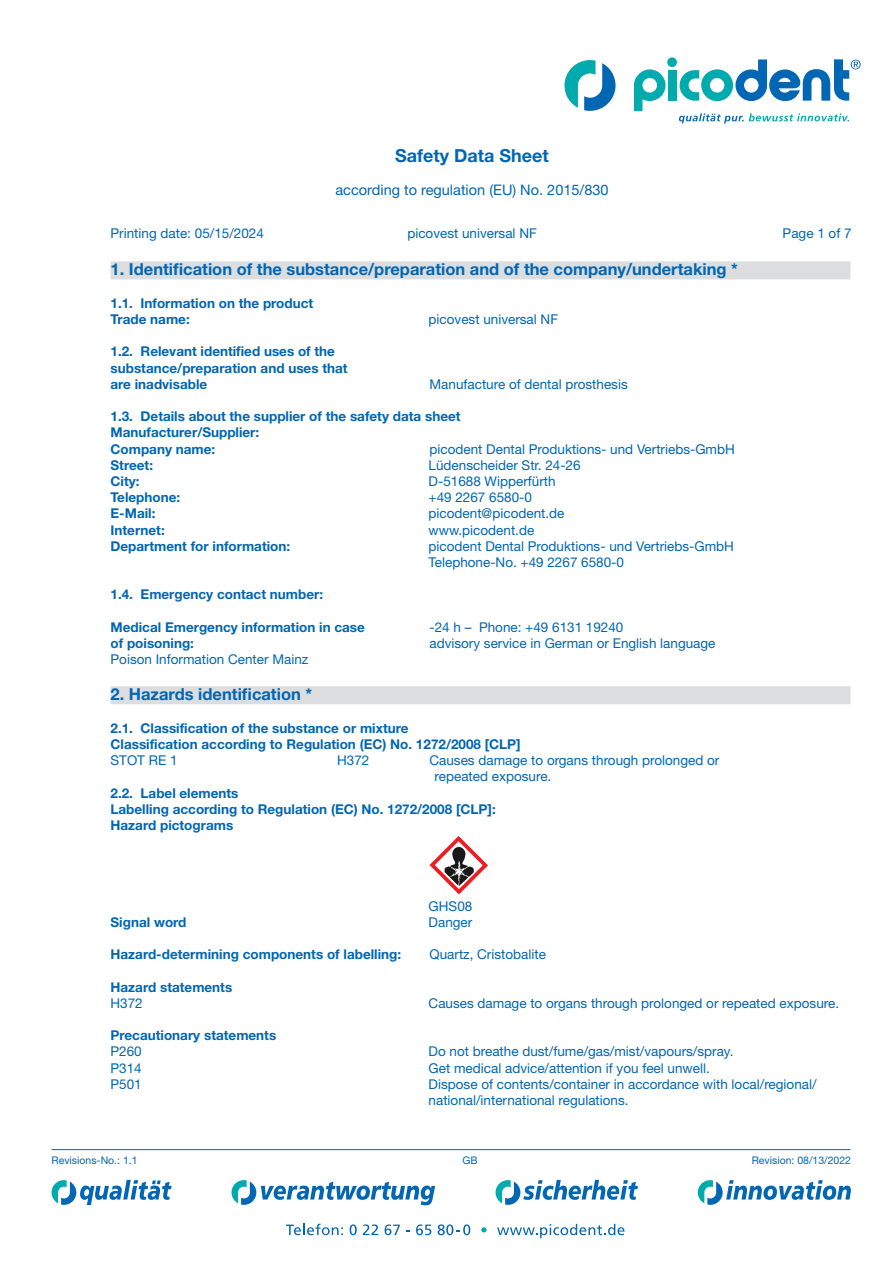
<style>
.page{position:relative;width:893px;height:1263px;background:#fff}
.page>*{position:absolute;margin:0;border:0;box-sizing:border-box;transform-origin:0 0}
.t1{font:700 18px "Helvetica Neue LT Std";color:#0166b3}
.t2{font:700 16.5px "Helvetica Neue LT Std";color:#0166b3}
.t3{font:14.55px "Helvetica Neue LT Std";color:#0166b3}
.t4{font:13.5px/16.2px "Helvetica Neue LT Std";color:#0166b3}
.t5{font:700 13.5px/16.2px "Helvetica Neue LT Std";color:#0166b3}
.t6{font:10.5px "Helvetica Neue LT Std";color:#0166b3}
</style>
<div class="page">
<svg style="left:52px;top:1180px;width:120px;height:25px"></svg>
<svg style="left:496px;top:1180px;width:142px;height:25px"></svg>
<svg style="left:698px;top:1180px;width:153px;height:25px"></svg>
<svg style="left:231px;top:1180px;width:204px;height:25px"></svg>
<svg style="left:286px;top:1224px;width:57px;height:11px"></svg>
<svg style="left:350px;top:1224px;width:7px;height:11px"></svg>
<svg style="left:363px;top:1224px;width:15px;height:11px"></svg>
<svg style="left:385px;top:1224px;width:15px;height:11px"></svg>
<svg style="left:416px;top:1224px;width:15px;height:11px"></svg>
<svg style="left:438px;top:1224px;width:32px;height:11px"></svg>
<svg style="left:481px;top:1227px;width:6px;height:5px"></svg>
<svg style="left:497px;top:1224px;width:127px;height:14px"></svg>
<svg style="left:634px;top:69px;width:32px;height:42px"></svg>
<div style="left:668px;top:70px;width:9px;height:31px;background:#00aaad"></div>
<div style="left:667px;top:57px;width:10px;height:10px;background:#00aaad;border-radius:50%"></div>
<svg style="left:564px;top:60px;width:51px;height:51px"></svg>
<svg style="left:679px;top:113px;width:170px;height:11px"></svg>
<svg style="left:680px;top:59px;width:181px;height:42px"></svg>
<hr style="left:52px;top:1149px;width:798px;height:1px;background:#0166b3">
<div style="left:111px;top:261px;width:739px;height:18px;background:#dcdddf"></div>
<div style="left:111px;top:686px;width:739px;height:18px;background:#dcdddf"></div>
<svg style="left:429px;top:836px;width:59px;height:59px"></svg>
<img style="left:439px;top:843px;width:41px;height:44px">
<h1 class="t1" style="left:395px;top:144px;width:155px">Safety Data Sheet</h1>
<p class="t3" style="left:335px;top:181px;width:275px">according to regulation (EU) No. 2015/830</p>
<p class="t4" style="left:111px;top:225px;width:155px">Printing date: 05/15/2024</p>
<p class="t4" style="left:407px;top:225px;width:131px">picovest universal NF</p>
<p class="t4" style="left:783px;top:225px;width:71px">Page 1 of 7</p>
<p class="t2" style="left:111px;top:259px;width:629px">1. Identification of the substance/preparation and of the company/undertaking *</p>
<p class="t5" style="left:111px;top:295px;width:204px">1.1. Information on the product<br>Trade name:</p>
<p class="t4" style="left:429px;top:311px;width:131px">picovest universal NF</p>
<p class="t5" style="left:111px;top:343px;width:239px">1.2. Relevant identified uses of the substance/preparation and uses that are inadvisable</p>
<p class="t4" style="left:429px;top:376px;width:200px">Manufacture of dental prosthesis</p>
<p class="t5" style="left:111px;top:408px;width:352px">1.3. Details about the supplier of the safety data sheet<br>Manufacturer/Supplier:<br>Company name:</p>
<p class="t4" style="left:429px;top:441px;width:307px">picodent Dental Produktions- und Vertriebs-GmbH</p>
<p class="t5" style="left:111px;top:457px;width:44px">Street:</p>
<p class="t4" style="left:429px;top:457px;width:154px">Lüdenscheider Str. 24-26</p>
<p class="t5" style="left:111px;top:473px;width:30px">City:</p>
<p class="t4" style="left:429px;top:473px;width:129px">D-51688 Wipperfürth</p>
<p class="t5" style="left:111px;top:489px;width:71px">Telephone:</p>
<p class="t4" style="left:429px;top:489px;width:105px">+49 2267 6580-0</p>
<p class="t5" style="left:111px;top:505px;width:46px">E-Mail:</p>
<p class="t4" style="left:429px;top:505px;width:137px">picodent@picodent.de</p>
<p class="t5" style="left:111px;top:521px;width:56px">Internet:</p>
<p class="t4" style="left:429px;top:522px;width:107px">www.picodent.de</p>
<p class="t5" style="left:111px;top:538px;width:181px">Department for information:</p>
<p class="t4" style="left:429px;top:538px;width:307px">picodent Dental Produktions- und Vertriebs-GmbH<br>Telephone-No. +49 2267 6580-0</p>
<p class="t5" style="left:111px;top:586px;width:214px">1.4. Emergency contact number:</p>
<p class="t5" style="left:111px;top:619px;width:256px">Medical Emergency information in case</p>
<p class="t4" style="left:429px;top:619px;width:195px">-24 h – Phone: +49 6131 19240</p>
<p class="t5" style="left:111px;top:635px;width:85px">of poisoning:</p>
<p class="t4" style="left:429px;top:635px;width:288px">advisory service in German or English language</p>
<p class="t4" style="left:111px;top:651px;width:199px">Poison Information Center Mainz</p>
<p class="t2" style="left:111px;top:684px;width:203px">2. Hazards identification *</p>
<p class="t5" style="left:111px;top:719px;width:412px">2.1. Classification of the substance or mixture<br>Classification according to Regulation (EC) No. 1272/2008 [CLP]</p>
<p class="t4" style="left:111px;top:752px;width:69px">STOT RE 1</p>
<p class="t4" style="left:337px;top:752px;width:34px">H372</p>
<p class="t4" style="left:435px;top:752px;width:286px;text-indent:-5px">Causes damage to organs through prolonged or repeated exposure.</p>
<p class="t5" style="left:111px;top:784px;width:387px">2.2. Label elements<br>Labelling according to Regulation (EC) No. 1272/2008 [CLP]:<br>Hazard pictograms</p>
<p class="t4" style="left:429px;top:897px;width:45px">GHS08</p>
<p class="t5" style="left:111px;top:914px;width:77px">Signal word</p>
<p class="t4" style="left:429px;top:914px;width:45px">Danger</p>
<p class="t5" style="left:111px;top:946px;width:292px">Hazard-determining components of labelling:</p>
<p class="t4" style="left:429px;top:946px;width:118px">Quartz, Cristobalite</p>
<p class="t5" style="left:111px;top:978px;width:123px">Hazard statements</p>
<p class="t4" style="left:111px;top:995px;width:34px">H372</p>
<p class="t4" style="left:429px;top:995px;width:412px">Causes damage to organs through prolonged or repeated exposure.</p>
<p class="t5" style="left:111px;top:1027px;width:167px">Precautionary statements</p>
<p class="t4" style="left:111px;top:1043px;width:33px">P260</p>
<p class="t4" style="left:429px;top:1043px;width:306px">Do not breathe dust/fume/gas/mist/vapours/spray.</p>
<p class="t4" style="left:111px;top:1059px;width:33px">P314</p>
<p class="t4" style="left:429px;top:1059px;width:283px">Get medical advice/attention if you feel unwell.</p>
<p class="t4" style="left:111px;top:1076px;width:33px">P501</p>
<p class="t4" style="left:429px;top:1076px;width:390px">Dispose of contents/container in accordance with local/regional/ national/international regulations.</p>
<p class="t6" style="left:52px;top:1154px;width:88px">Revisions-No.: 1.1</p>
<p class="t6" style="left:462px;top:1154px;width:17px">GB</p>
<p class="t6" style="left:752px;top:1154px;width:101px">Revision: 08/13/2022</p>
</div>
